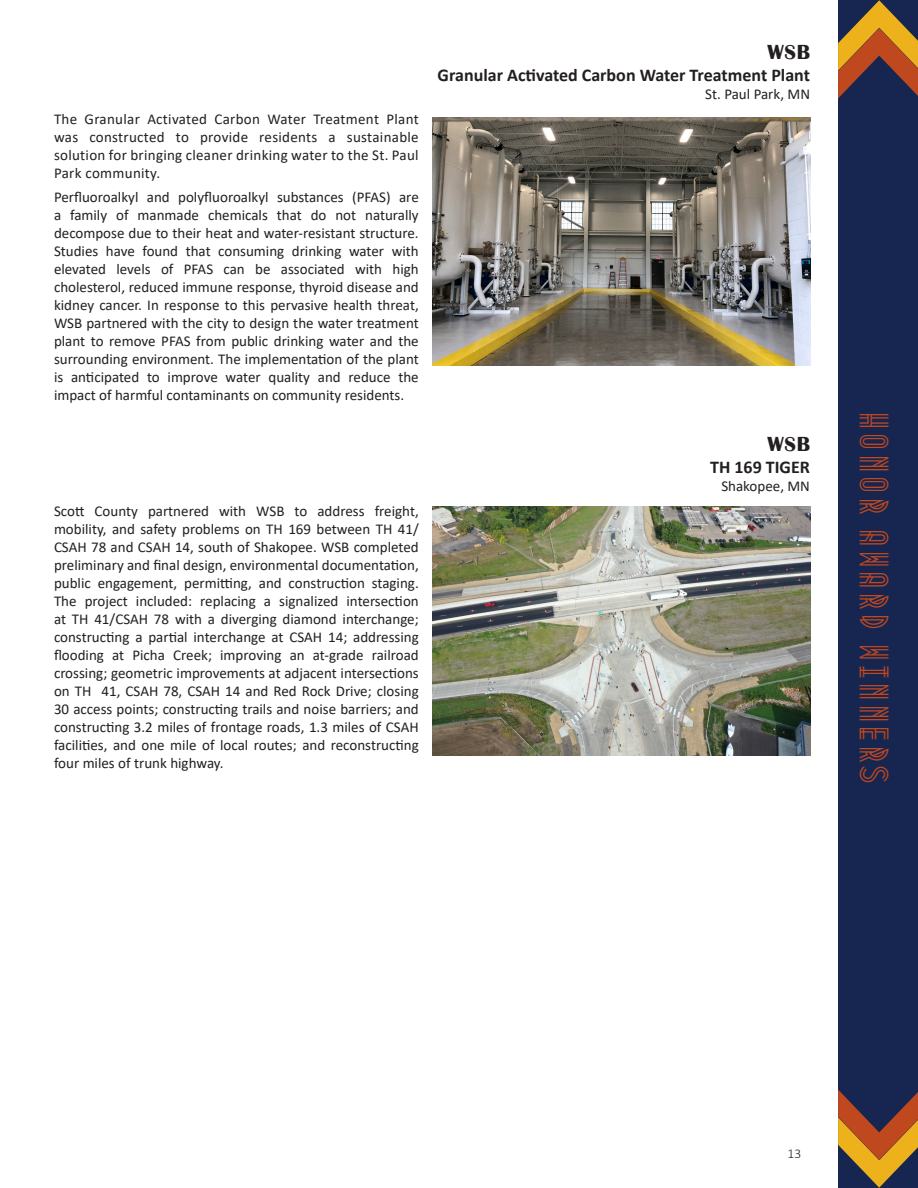
<style>
.page{position:relative;width:918px;height:1188px;background:#fff}
.page>*{position:absolute;margin:0;border:0;box-sizing:border-box;transform-origin:0 0}
.Title_1{font:36px "Metropolis 1920";letter-spacing:.1em;color:#bf481f}
.Project_Body{font:700 21px "Britannic";letter-spacing:.03em;color:#231f20}
.Project_Body-2{font:700 18px "Calibri";color:#231f20}
.Bullets{font:15px/18px "Calibri";color:#231f20;text-align:justify}
.Project_Body-3{font:15px "Calibri";color:#231f20}
.Folio{font:300 13.5px "Calibri";color:#231f20}
</style>
<div class="page">
<img style="left:432px;top:117px;width:378px;height:249px">
<img style="left:432px;top:507px;width:378px;height:248px">
<div style="left:838px;top:0;width:80px;height:1188px;background:#172650"></div>
<svg style="left:838px;top:0;width:80px;height:98px"></svg>
<svg style="left:838px;top:1090px;width:80px;height:98px"></svg>
<p class="Bullets" style="left:54px;top:109px;width:366px">The Granular Activated Carbon Water Treatment Plant was constructed to provide residents a sustainable solution for bringing cleaner drinking water to the St. Paul Park community.</p>
<p class="Bullets" style="left:54px;top:188px;width:366px">Perfluoroalkyl and polyfluoroalkyl substances (PFAS) are a family of manmade chemicals that do not naturally decompose due to their heat and water-resistant structure.<br>Studies have found that consuming drinking water with elevated levels of PFAS can be associated with high cholesterol, reduced immune response, thyroid disease and kidney cancer. In response to this pervasive health threat, WSB partnered with the city to design the water treatment plant to remove PFAS from public drinking water and the surrounding environment. The implementation of the plant is anticipated to improve water quality and reduce the impact of harmful contaminants on community residents.</p>
<p class="Bullets" style="left:54px;top:501px;width:366px">Scott County partnered with WSB to address freight, mobility, and safety problems on TH 169 between TH 41/ CSAH 78 and CSAH 14, south of Shakopee. WSB completed preliminary and final design, environmental documentation, public engagement, permitting, and construction staging.<br>The project included: replacing a signalized intersection at TH 41/CSAH 78 with a diverging diamond interchange; constructing a partial interchange at CSAH 14; addressing flooding at Picha Creek; improving an at-grade railroad crossing; geometric improvements at adjacent intersections on TH 41, CSAH 78, CSAH 14 and Red Rock Drive; closing 30 access points; constructing trails and noise barriers; and constructing 3.2 miles of frontage roads, 1.3 miles of CSAH facilities, and one mile of local routes; and reconstructing four miles of trunk highway.</p>
<p class="Project_Body" style="left:768px;top:40px;width:44px">WSB</p>
<p class="Project_Body-2" style="left:438px;top:62px;width:374px">Granular Activated Carbon Water Treatment Plant</p>
<p class="Project_Body-3" style="left:705px;top:83px;width:106px">St. Paul Park, MN</p>
<p class="Project_Body" style="left:768px;top:433px;width:44px">WSB</p>
<p class="Project_Body-2" style="left:710px;top:454px;width:101px">TH 169 TIGER</p>
<p class="Project_Body-3" style="left:721px;top:476px;width:90px">Shakopee, MN</p>
<p class="Title_1" style="left:904px;top:414px;width:375px;rotate:90deg">HONOR AWARD WINNERS</p>
<p class="Folio" style="left:788px;top:1145px;width:15px">13</p>
</div>
